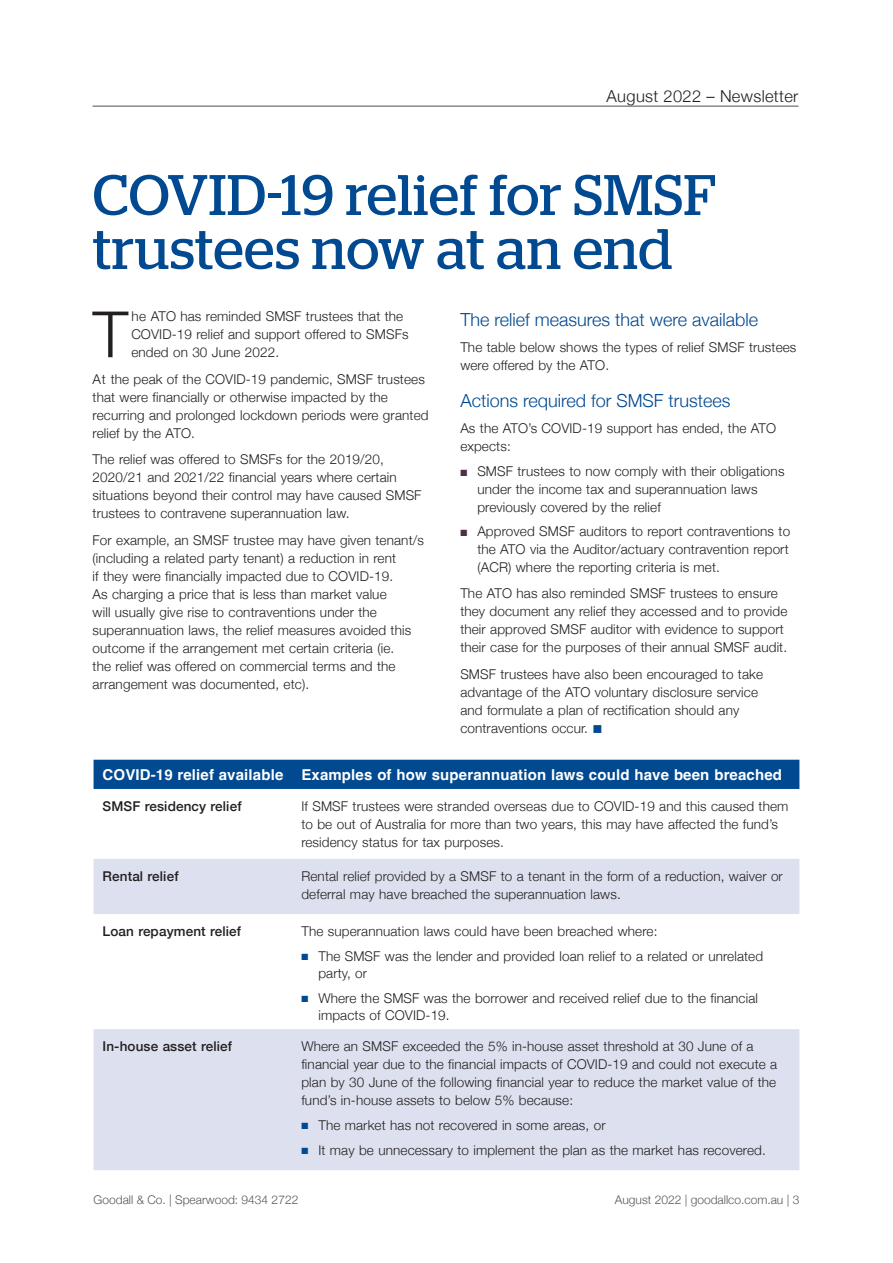
<style>
.page{position:relative;width:893px;height:1263px;background:#fff}
.page>*{position:absolute;margin:0;border:0;box-sizing:border-box;transform-origin:0 0}
.t1{font:300 63.9px "Helvetica Neue";color:#231f20}
.t2{font:57px/54px "Stag";letter-spacing:.005em;color:#014990}
.t3{font:300 18px "Helvetica Neue";color:#014990}
.t4{font:300 16.5px "Helvetica Neue";letter-spacing:.02em;color:#231f20}
.t5{font:700 15px "Helvetica";letter-spacing:.01em;color:#fff}
.t6{font:300 13.5px/18px "Helvetica Neue";letter-spacing:.01em;color:#231f20}
.t7{font:500 13.5px "Helvetica Neue";letter-spacing:.01em;color:#231f20}
.t8{font:300 12px "Helvetica Neue";color:#57585a}
.s1{color:#4c2f48}
.s2{color:#014990}
</style>
<div class="page">
<hr style="left:93px;top:106px;width:705px;height:1px;background:#231f20">
<div style="left:94px;top:760px;width:705px;height:29px;background:#014990"></div>
<svg style="left:94px;top:859px;width:705px;height:311px;fill:#dde1ef"></svg>
<p class="t4" style="left:607px;top:83px;width:193px">August 2022 – Newsletter</p>
<h2 class="t2" style="left:93px;top:167px;width:625px">COVID-19 relief for SMSF trustees now at an end</h2>
<h1 class="t1" style="left:93px;top:283px;width:37px">T</h1>
<p class="t6" style="left:131px;top:306px;width:279px">he ATO has reminded SMSF trustees that the<br>COVID-19 relief and support offered to SMSFs ended on 30 June 2022.</p>
<p class="t6" style="left:93px;top:369px;width:337px">At the peak of the COVID-19 pandemic, SMSF trustees that were financially or otherwise impacted by the recurring and prolonged lockdown periods were granted relief by the ATO.</p>
<p class="t6" style="left:93px;top:449px;width:330px">The relief was offered to SMSFs for the 2019/20, 2020/21 and 2021/22 financial years where certain situations beyond their control may have caused SMSF trustees to contravene superannuation law.</p>
<p class="t6" style="left:93px;top:530px;width:333px">For example, an SMSF trustee may have given tenant/s (including a related party tenant) a reduction in rent<br>if they were financially impacted due to COVID-19.<br>As charging a price that is less than market value<br>will usually give rise to contraventions under the superannuation laws, the relief measures avoided this outcome if the arrangement met certain criteria (ie.<br>the relief was offered on commercial terms and the arrangement was documented, etc).</p>
<h3 class="t3" style="left:460px;top:305px;width:299px">The relief measures that were available</h3>
<p class="t6" style="left:460px;top:337px;width:338px">The table below shows the types of relief SMSF trustees were offered by the ATO.</p>
<h3 class="t3" style="left:460px;top:386px;width:272px">Actions required for SMSF trustees</h3>
<p class="t6" style="left:460px;top:418px;width:317px">As the ATO’s COVID-19 support has ended, the ATO expects:</p>
<p class="t6" style="left:477px;top:461px;width:309px;text-indent:-17px"><span class="s1">■</span> SMSF trustees to now comply with their obligations under the income tax and superannuation laws previously covered by the relief</p>
<p class="t6" style="left:477px;top:521px;width:314px;text-align:justify;text-indent:-17px"><span class="s1">■</span> Approved SMSF auditors to report contraventions to the ATO via the Auditor/actuary contravention report (ACR) where the reporting criteria is met.</p>
<p class="t6" style="left:460px;top:584px;width:329px">The ATO has also reminded SMSF trustees to ensure they document any relief they accessed and to provide their approved SMSF auditor with evidence to support their case for the purposes of their annual SMSF audit.</p>
<p class="t6" style="left:460px;top:664px;width:304px">SMSF trustees have also been encouraged to take advantage of the ATO voluntary disclosure service and formulate a plan of rectification should any contraventions occur. <span class="s2">■</span></p>
<p class="t5" style="left:103px;top:765px;width:681px">COVID-19 relief available Examples of how superannuation laws could have been breached</p>
<p class="t7" style="left:103px;top:795px;width:141px">SMSF residency relief</p>
<p class="t6" style="left:301px;top:796px;width:489px">If SMSF trustees were stranded overseas due to COVID-19 and this caused them to be out of Australia for more than two years, this may have affected the fund’s residency status for tax purposes.</p>
<p class="t7" style="left:103px;top:865px;width:78px">Rental relief</p>
<p class="t6" style="left:301px;top:866px;width:483px">Rental relief provided by a SMSF to a tenant in the form of a reduction, waiver or deferral may have breached the superannuation laws.</p>
<p class="t7" style="left:103px;top:920px;width:140px">Loan repayment relief</p>
<p class="t6" style="left:301px;top:921px;width:358px">The superannuation laws could have been breached where:</p>
<p class="t6" style="left:318px;top:946px;width:446px;line-height:17.2px;text-indent:-17px"><span class="s2">■</span> The SMSF was the lender and provided loan relief to a related or unrelated party, or</p>
<p class="t6" style="left:318px;top:988px;width:441px;line-height:17.2px;text-indent:-17px"><span class="s2">■</span> Where the SMSF was the borrower and received relief due to the financial impacts of COVID-19.</p>
<p class="t7" style="left:103px;top:1036px;width:131px">In-house asset relief</p>
<p class="t6" style="left:301px;top:1036px;width:477px">Where an SMSF exceeded the 5% in-house asset threshold at 30 June of a financial year due to the financial impacts of COVID-19 and could not execute a plan by 30 June of the following financial year to reduce the market value of the fund’s in-house assets to below 5% because:</p>
<p class="t6" style="left:301px;top:1115px;width:306px"><span class="s2">■</span> The market has not recovered in some areas, or</p>
<p class="t6" style="left:301px;top:1140px;width:466px"><span class="s2">■</span> It may be unnecessary to implement the plan as the market has recovered.</p>
<p class="t8" style="left:94px;top:1190px;width:206px">Goodall &amp; Co. | Spearwood: 9434 2722</p>
<p class="t8" style="left:615px;top:1190px;width:186px">August 2022 | goodallco.com.au | 3</p>
</div>
